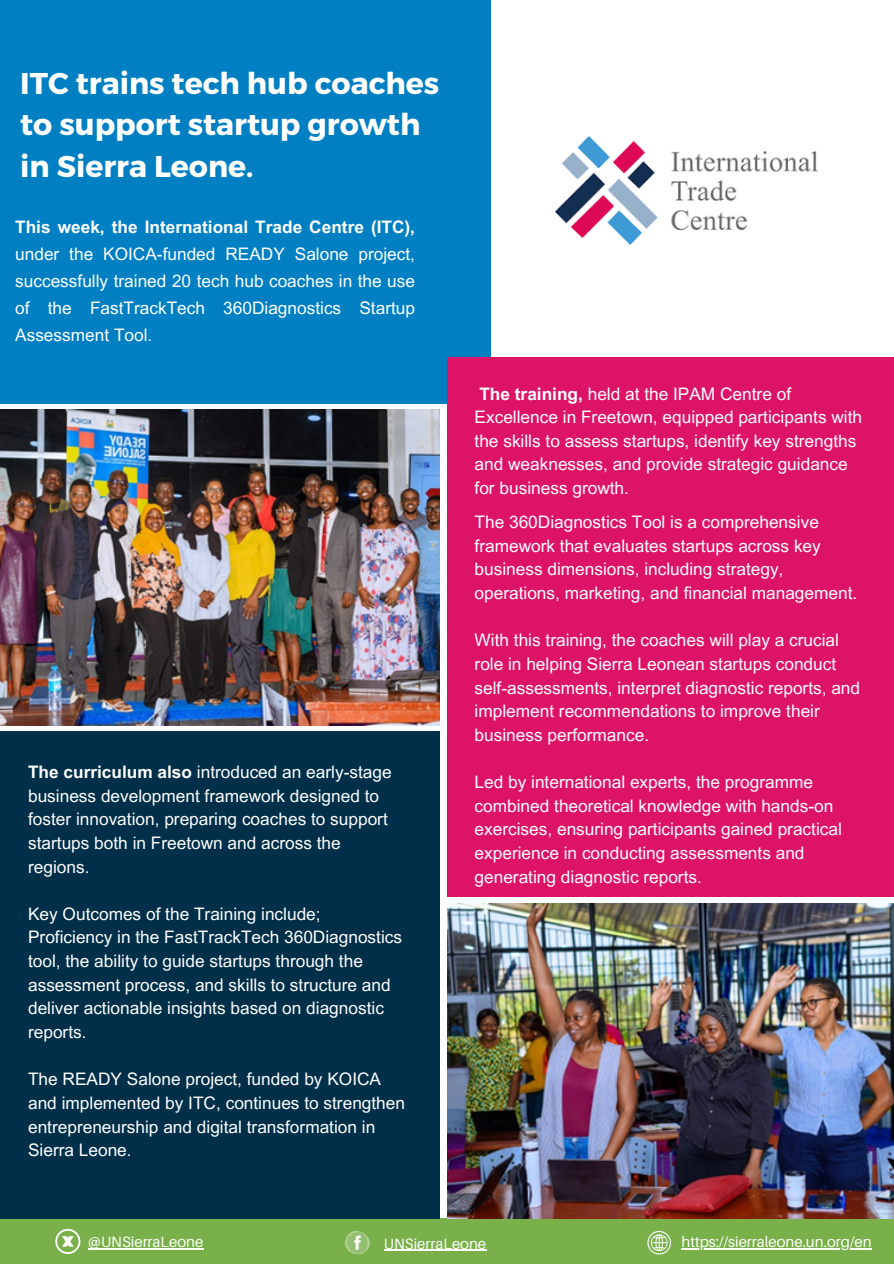
<style>
.page{position:relative;width:894px;height:1264px;background:#fff}
.page>*{position:absolute;margin:0;border:0;box-sizing:border-box;transform-origin:0 0}
.t1{font:700 30px/41.7px "Montserrat";color:#fff}
.t2{font:700 18px "Arial MT Pro";color:#fff}
.t3{font:17.25px/23.7px "Arial MT Pro";color:#fff}
.t4{font:15px "Aileron";color:#fff}
.s1{font-weight:700}
</style>
<div class="page">
<div style="left:0;top:0;width:490px;height:404px;background:#007fc2"></div>
<div style="left:447px;top:357px;width:446px;height:539px;background:#dd1367"></div>
<div style="left:0;top:1218px;width:893px;height:45px;background:#79b04a"></div>
<svg style="left:55px;top:1228px;width:25px;height:25px"></svg>
<svg style="left:647px;top:1231px;width:23px;height:23px"></svg>
<hr style="left:681px;top:1248px;width:190px;height:1px;background:#fff">
<svg style="left:345px;top:1231px;width:25px;height:24px"></svg>
<img style="left:0;top:409px;width:439px;height:316px">
<hr style="left:384px;top:1249px;width:102px;height:1px;background:#fff">
<svg style="left:88px;top:1248px;width:13px;height:1px"></svg>
<hr style="left:101px;top:1248px;width:102px;height:1px;background:#fff">
<div style="left:0;top:731px;width:439px;height:487px;background:#002f49"></div>
<img style="left:447px;top:903px;width:446px;height:315px">
<img style="left:555px;top:136px;width:262px;height:108px">
<h3 class="t1" style="left:20px;top:61px;width:420px">ITC trains tech hub coaches to support startup growth in Sierra Leone.</h3>
<h3 class="t3" style="left:15px;top:215px;width:401px;line-height:27px;text-align:justify"><span class="s1">This week, the International Trade Centre (ITC), </span>under the KOICA-funded READY Salone project, successfully trained 20 tech hub coaches in the use of the FastTrackTech 360Diagnostics Startup Assessment Tool.</h3>
<p class="t3" style="left:28px;top:762px;width:365px"><span class="s1">The curriculum also</span> introduced an early-stage business development framework designed to foster innovation, preparing coaches to support startups both in Freetown and across the regions.</p>
<p class="t3" style="left:28px;top:904px;width:375px">Key Outcomes of the Training include; Proficiency in the FastTrackTech 360Diagnostics tool, the ability to guide startups through the assessment process, and skills to structure and deliver actionable insights based on diagnostic reports.</p>
<p class="t3" style="left:28px;top:1069px;width:378px">The READY Salone project, funded by KOICA and implemented by ITC, continues to strengthen entrepreneurship and digital transformation in Sierra Leone.</p>
<h2 class="t3" style="left:474px;top:384px;width:389px"><span class="s1">The training,</span> held at the IPAM Centre of Excellence in Freetown, equipped participants with the skills to assess startups, identify key strengths and weaknesses, and provide strategic guidance for business growth.</h2>
<p class="t3" style="left:474px;top:512px;width:384px">The 360Diagnostics Tool is a comprehensive framework that evaluates startups across key business dimensions, including strategy, operations, marketing, and financial management.</p>
<h3 class="t3" style="left:474px;top:630px;width:387px">With this training, the coaches will play a crucial role in helping Sierra Leonean startups conduct self-assessments, interpret diagnostic reports, and implement recommendations to improve their business performance.</h3>
<h3 class="t3" style="left:474px;top:772px;width:369px">Led by international experts, the programme combined theoretical knowledge with hands-on exercises, ensuring participants gained practical experience in conducting assessments and generating diagnostic reports.</h3>
<h1 class="t2" style="left:702px;top:644px;width:157px">24th January 2024</h1>
<h3 class="t4" style="left:88px;top:1232px;width:116px">@UNSierraLeone</h3>
<h3 class="t4" style="left:384px;top:1233px;width:104px">UNSierraLeone</h3>
<h3 class="t4" style="left:681px;top:1232px;width:192px">https://sierraleone.un.org/en</h3>
</div>
